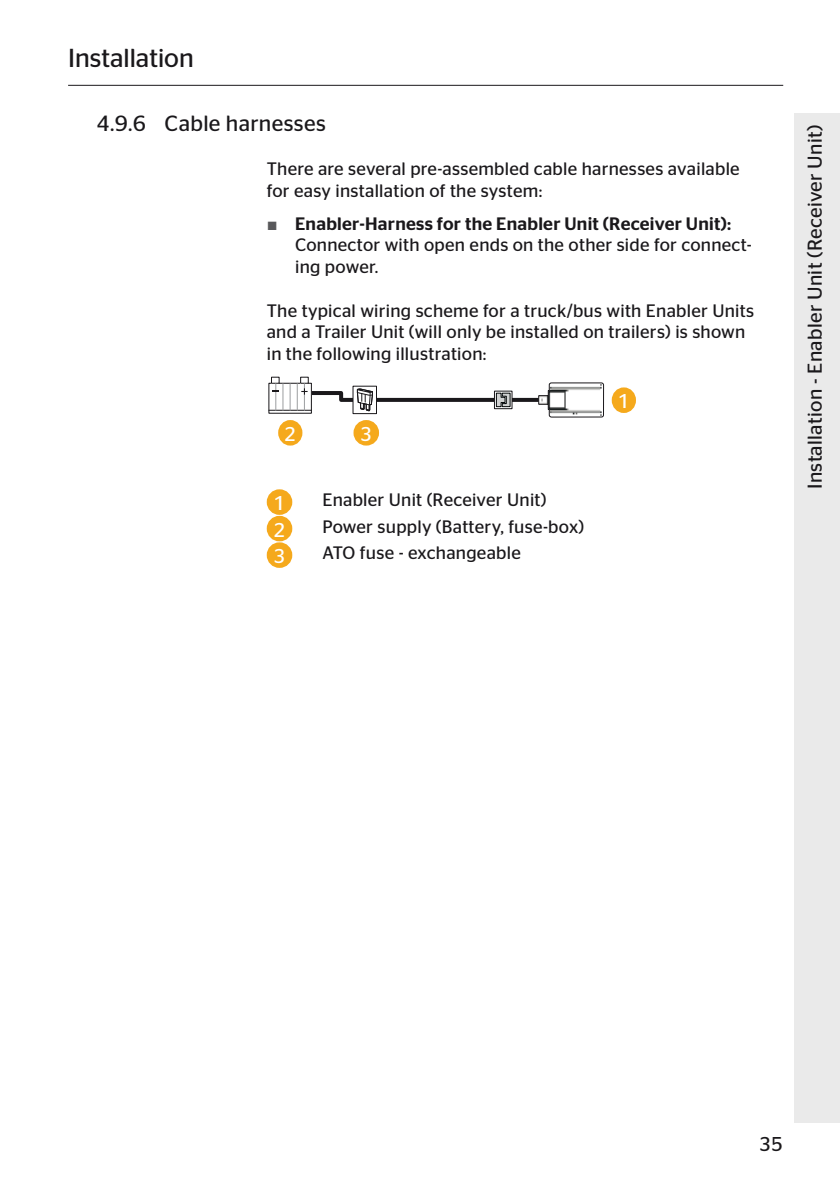
<style>
.page{position:relative;width:840px;height:1191px;background:#fff}
.page>*{position:absolute;margin:0;border:0;box-sizing:border-box;transform-origin:0 0}
.t1{font:26px "Continental Stag Sans";color:#1a181b}
.t2{font:22px "Continental Stag Sans";letter-spacing:.015em;color:#1a181b}
.t3{font:20px "Continental Stag Sans";letter-spacing:.015em;color:#1a181b}
.t4{font:20px "Continental Stag Sans";color:#fff}
.t5{font:18px/21.6px "Continental Stag Sans";letter-spacing:.015em;color:#1a181b}
.s1{font-family:"Arial";color:#59595b}
.s2{font-weight:500}
</style>
<div class="page">
<hr style="left:68px;top:85px;width:714px;height:1px;background:#1a181b">
<div style="left:615px;top:391px;width:16px;height:18px;background:#f5a91c;border-radius:50%"></div>
<div style="left:611px;top:387px;width:24px;height:26px;border:8px solid #f5a91c;border-radius:50%"></div>
<div style="left:282px;top:424px;width:16px;height:17px;background:#f5a91c;border-radius:50%"></div>
<div style="left:278px;top:420px;width:24px;height:25px;border:8px solid #f5a91c;border-radius:50%"></div>
<div style="left:357px;top:424px;width:18px;height:17px;background:#f5a91c;border-radius:50%"></div>
<div style="left:353px;top:420px;width:26px;height:25px;border:8px solid #f5a91c;border-radius:50%"></div>
<svg style="left:270px;top:385px;width:27px;height:25px"></svg>
<div style="left:271px;top:377px;width:8px;height:7px;border:1px solid #1a181b"></div>
<div style="left:300px;top:377px;width:8px;height:7px;border:1px solid #1a181b"></div>
<hr style="left:269px;top:410px;width:42px;height:1px;background:#1a181b">
<svg style="left:289px;top:384px;width:1px;height:26px"></svg>
<svg style="left:272px;top:384px;width:11px;height:26px"></svg>
<svg style="left:297px;top:382px;width:307px;height:36px"></svg>
<div style="left:270px;top:493px;width:18px;height:18px;background:#f5a91c;border-radius:50%"></div>
<div style="left:266px;top:489px;width:26px;height:26px;border:8px solid #f5a91c;border-radius:50%"></div>
<div style="left:270px;top:520px;width:18px;height:17px;background:#f5a91c;border-radius:50%"></div>
<div style="left:266px;top:516px;width:26px;height:25px;border:8px solid #f5a91c;border-radius:50%"></div>
<div style="left:270px;top:546px;width:18px;height:18px;background:#f5a91c;border-radius:50%"></div>
<div style="left:266px;top:542px;width:26px;height:26px;border:8px solid #f5a91c;border-radius:50%"></div>
<div style="left:794px;top:113px;width:45px;height:1010px;background:#eaeaea"></div>
<h1 class="t1" style="left:68px;top:43px;width:127px">Installation</h1>
<p class="t2" style="left:96px;top:111px;width:231px">4.9.6 Cable harnesses</p>
<p class="t5" style="left:266px;top:158px;width:474px">There are several pre-assembled cable harnesses available for easy installation of the system:</p>
<p class="t5" style="left:295px;top:213px;width:458px;text-indent:-28px"><span class="s1">■</span> <span class="s2">Enabler-Harness for the Enabler Unit (Receiver Unit):<br></span>Connector with open ends on the other side for connect&shy;ing power.</p>
<p class="t5" style="left:266px;top:299px;width:488px">The typical wiring scheme for a truck/bus with Enabler Units and a Trailer Unit (will only be installed on trailers) is shown in the following illustration:</p>
<p class="t4" style="left:617px;top:390px;width:13px">1</p>
<p class="t4" style="left:284px;top:422px;width:13px">2</p>
<p class="t4" style="left:360px;top:422px;width:13px">3</p>
<p class="t4" style="left:273px;top:492px;width:13px">1</p>
<p class="t5" style="left:322px;top:489px;width:225px">Enabler Unit (Receiver Unit)</p>
<p class="t4" style="left:273px;top:518px;width:13px">2</p>
<p class="t5" style="left:322px;top:515px;width:263px">Power supply (Battery, fuse-box)</p>
<p class="t4" style="left:273px;top:545px;width:13px">3</p>
<p class="t5" style="left:322px;top:542px;width:200px">ATO fuse - exchangeable</p>
<p class="t3" style="left:803px;top:489px;width:366px;rotate:-90deg">Installation - Enabler Unit (Receiver Unit)</p>
<p class="t3" style="left:758px;top:1132px;width:25px">35</p>
</div>
